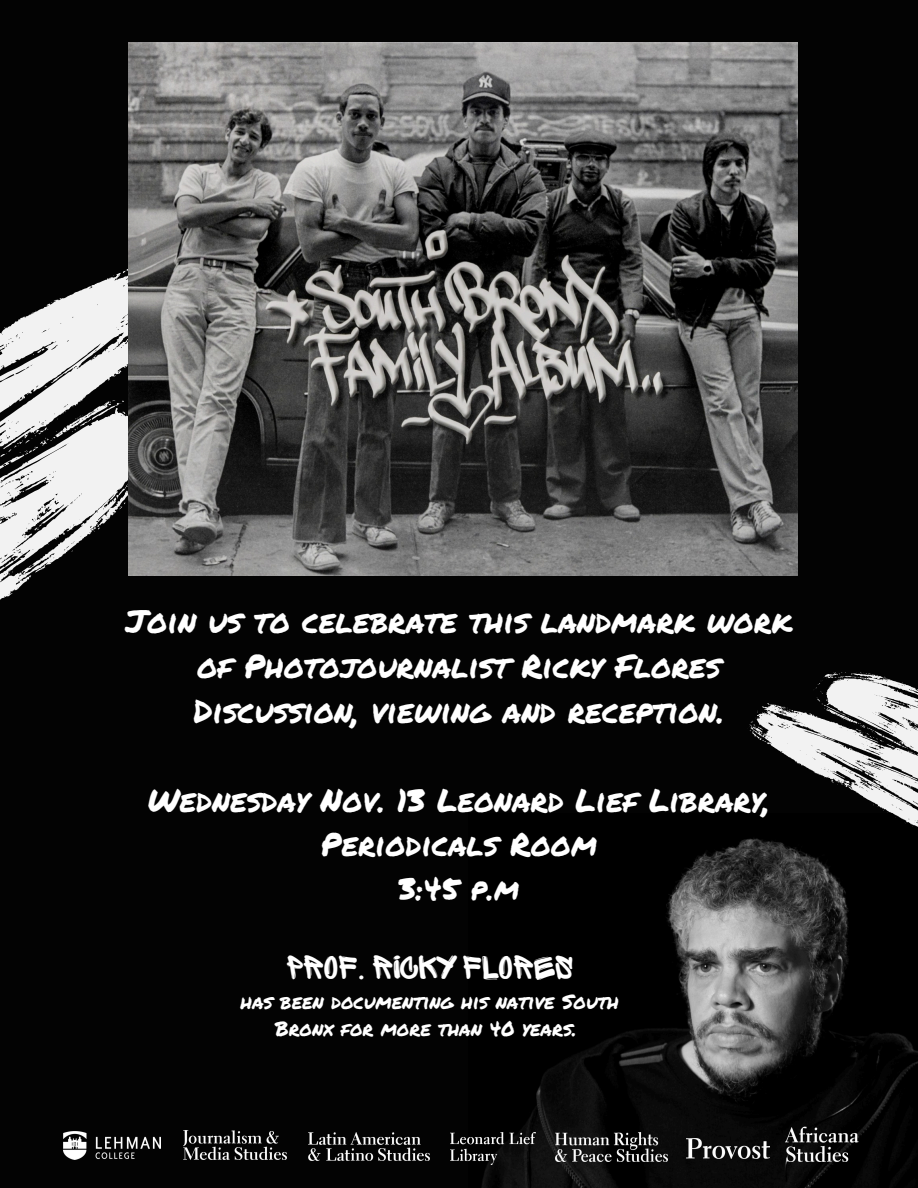
<style>
.page{position:relative;width:918px;height:1188px;background:#030303}
.page>*{position:absolute;margin:0;border:0;box-sizing:border-box;transform-origin:0 0}
.t1{font:35.25px "Sprite Graffiti";color:#fff}
.t2{font:32.4px/45px "Permanent Marker";color:#fff;text-align:center}
.t3{font:31.95px/43.8px "Permanent Marker";color:#fff;text-align:center}
.t4{font:30.9px "Permanent Marker";color:#fff}
.t5{font:19.95px/27px "Permanent Marker";color:#fff;text-align:center}
</style>
<div class="page">
<svg style="left:0;top:269px;width:128px;height:331px;fill:#f2f2f2"></svg>
<img style="left:128px;top:42px;width:670px;height:534px">
<img style="left:482px;top:840px;width:436px;height:348px">
<svg style="left:744px;top:672px;width:174px;height:239px"></svg>
<img style="left:63px;top:1132px;width:97px;height:28px">
<img style="left:184px;top:1130px;width:102px;height:30px">
<img style="left:309px;top:1133px;width:120px;height:28px">
<img style="left:450px;top:1133px;width:86px;height:31px">
<img style="left:555px;top:1133px;width:113px;height:29px">
<img style="left:687px;top:1138px;width:66px;height:20px">
<img style="left:753px;top:1124px;width:116px;height:37px">
<h1 class="t2" style="left:126px;top:598px;width:668px">Join us to celebrate this landmark work of Photojournalist Ricky Flores<br>Discussion, viewing and reception.</h1>
<h1 class="t3" style="left:148px;top:778px;width:624px">Wednesday Nov. 13 Leonard Lief Library,<br>Periodicals Room</h1>
<h1 class="t4" style="left:399px;top:866px;width:122px">3:45 p.m</h1>
<p class="t1" style="left:287px;top:951px;width:288px">PROF. RICKY FLORES</p>
<p class="t5" style="left:240px;top:988px;width:380px">has been documenting his native South<br>Bronx for more than 40 years.</p>
</div>
